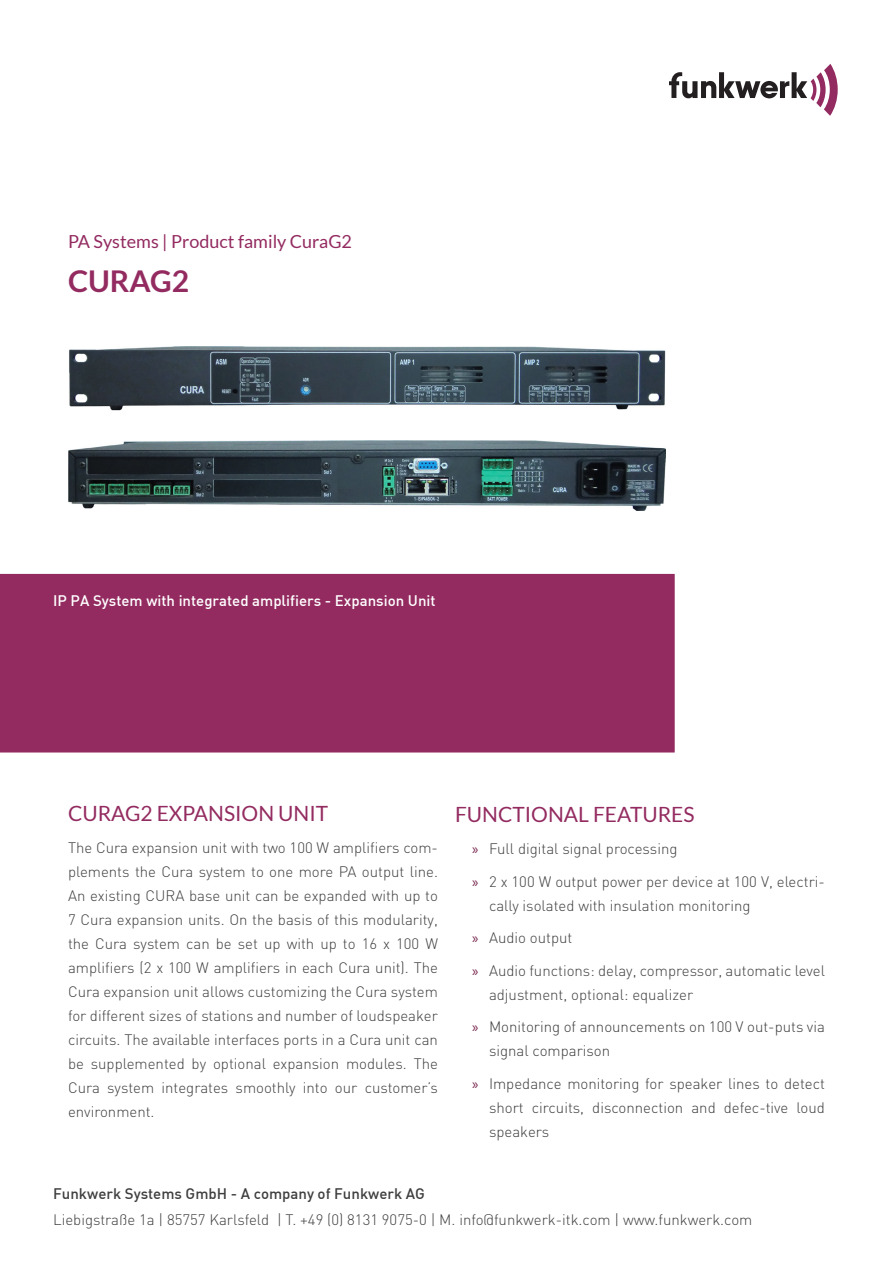
<style>
.page{position:relative;width:893px;height:1263px;background:#fff}
.page>*{position:absolute;margin:0;border:0;box-sizing:border-box;transform-origin:0 0}
.DB_-_Headline_h1{font:700 30px "Lato";color:#932b60}
.DB_-_h2{font:21px "Lato";color:#932b60}
.DB_-_Subheadline{font:18px "Lato";color:#932b60}
.DB_-_Fließtext{font:300 15px/24px "DIN";color:#3e3e3f}
.t1{font:300 15px/24px "DIN";color:#3c3c3c}
.DB_-_Teaser{font:500 15px "DIN";color:#fff}
.t2{font:500 15px "DIN";color:#3e3e3f}
.s1{font-family:"Myriad Pro";font-weight:400;color:#75214a}
</style>
<div class="page">
<svg style="left:669px;top:64px;width:169px;height:52px"></svg>
<div style="left:0;top:574px;width:675px;height:178px;background:#932b60"></div>
<img style="left:69px;top:346px;width:596px;height:65px">
<img style="left:68px;top:440px;width:597px;height:70px">
<p class="DB_-_Subheadline" style="left:68px;top:232px;width:285px">PA Systems | Product family CuraG2</p>
<p class="DB_-_Headline_h1" style="left:68px;top:264px;width:123px">CURAG2</p>
<p class="DB_-_Teaser" style="left:53px;top:591px;width:384px">IP PA System with integrated amplifiers - Expansion Unit</p>
<p class="DB_-_h2" style="left:68px;top:801px;width:262px">CURAG2 EXPANSION UNIT</p>
<p class="DB_-_Fließtext" style="left:68px;top:835px;width:371px;text-align:justify">The Cura expansion unit with two 100 W amplifiers com&shy;plements the Cura system to one more PA output line.<br>An existing CURA base unit can be expanded with up to 7 Cura expansion units. On the basis of this modularity, the Cura system can be set up with up to 16 x 100 W amplifiers (2 x 100 W amplifiers in each Cura unit). The Cura expansion unit allows customizing the Cura system for different sizes of stations and number of loudspeaker circuits. The available interfaces ports in a Cura unit can be supplemented by optional expansion modules. The Cura system integrates smoothly into our customer’s environment.</p>
<p class="DB_-_h2" style="left:455px;top:802px;width:241px">FUNCTIONAL FEATURES</p>
<p class="DB_-_Fließtext" style="left:472px;top:836px;width:207px"><span class="s1">»</span> Full digital signal processing</p>
<p class="DB_-_Fließtext" style="left:489px;top:869px;width:337px;text-indent:-17px"><span class="s1">»</span> 2 x 100 W output power per device at 100 V, electri&shy;cally isolated with insulation monitoring</p>
<p class="DB_-_Fließtext" style="left:472px;top:925px;width:102px"><span class="s1">»</span> Audio output</p>
<p class="DB_-_Fließtext" style="left:489px;top:958px;width:337px;text-indent:-17px"><span class="s1">»</span> Audio functions: delay, compressor, automatic level adjustment, optional: equalizer</p>
<p class="t1" style="left:489px;top:1014px;width:337px;text-indent:-17px"><span class="s1">»</span> Monitoring of announcements on 100 V out-puts via signal comparison</p>
<p class="t1" style="left:489px;top:1071px;width:337px;text-align:justify;text-indent:-17px"><span class="s1">»</span> Impedance monitoring for speaker lines to detect short circuits, disconnection and defec-tive loud speakers</p>
<p class="t2" style="left:53px;top:1183px;width:373px">Funkwerk Systems GmbH - A company of Funkwerk AG</p>
<p class="DB_-_Fließtext" style="left:53px;top:1207px;width:701px">Liebigstraße 1a | 85757 Karlsfeld | T. +49 (0) 8131 9075-0 | M. info@funkwerk-itk.com | www.funkwerk.com</p>
</div>
